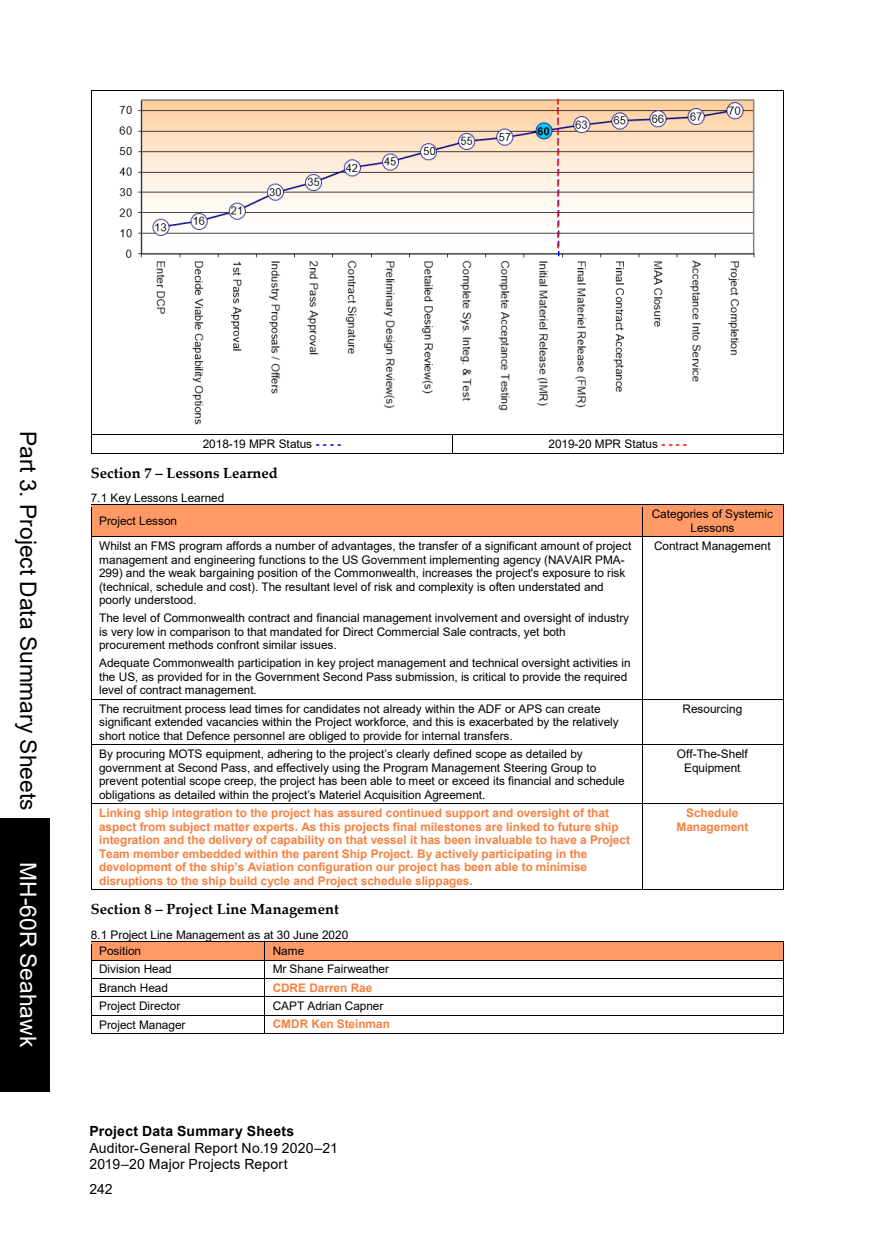
<style>
.page{position:relative;width:874px;height:1241px;background:#fff}
.page>*{position:absolute;margin:0;border:0;box-sizing:border-box;transform-origin:0 0}
.t1{font:22.75px "Arial";color:#000}
.t2{font:22.75px "Arial";color:#fff}
.t3{font:700 14.7px "Palatino Linotype";letter-spacing:.005em;color:#000}
.t4{font:14px/15.8px "Arial";letter-spacing:.015em;color:#000}
.t5{font:700 14px "Arial";letter-spacing:.02em;color:#000}
.t6{font:11.9px/13.5px "Arial";letter-spacing:-.005em;color:#000}
.t7{font:700 11.9px/13.5px "Arial";letter-spacing:-.005em;color:#f68140}
.t8{font:10.15px "Arial";color:#000}
.s1{font-weight:700;color:#00f}
.s2{font-weight:700;color:#f00}
</style>
<div class="page">
<div style="left:0;top:818px;width:50px;height:272px;background:#000"></div>
<hr style="left:91px;top:90px;width:691px;height:1px;background:#000">
<hr style="left:91px;top:92px;width:1px;height:342px;background:#000">
<hr style="left:782px;top:92px;width:1px;height:342px;background:#000">
<hr style="left:91px;top:434px;width:361px;height:1px;background:#000">
<hr style="left:452px;top:434px;width:330px;height:1px;background:#000">
<svg style="left:91px;top:435px;width:1px;height:17px"></svg>
<hr style="left:91px;top:452px;width:361px;height:1px;background:#000">
<svg style="left:452px;top:435px;width:1px;height:17px"></svg>
<hr style="left:452px;top:452px;width:330px;height:1px;background:#000">
<div style="left:91px;top:505px;width:550px;height:31px;background:#f96"></div>
<div style="left:642px;top:505px;width:140px;height:31px;background:#f96"></div>
<hr style="left:91px;top:504px;width:550px;height:1px;background:#000">
<hr style="left:642px;top:504px;width:140px;height:1px;background:#000">
<svg style="left:91px;top:507px;width:1px;height:32px"></svg>
<hr style="left:91px;top:536px;width:550px;height:1px;background:#000">
<svg style="left:641px;top:504px;width:1px;height:33px"></svg>
<hr style="left:642px;top:536px;width:140px;height:1px;background:#000">
<svg style="left:782px;top:504px;width:1px;height:33px"></svg>
<hr style="left:91px;top:539px;width:1px;height:160px;background:#000">
<hr style="left:641px;top:539px;width:1px;height:160px;background:#000">
<hr style="left:782px;top:539px;width:1px;height:160px;background:#000">
<hr style="left:91px;top:699px;width:550px;height:1px;background:#000">
<hr style="left:642px;top:699px;width:140px;height:1px;background:#000">
<hr style="left:91px;top:701px;width:1px;height:43px;background:#000">
<hr style="left:641px;top:701px;width:1px;height:43px;background:#000">
<hr style="left:782px;top:701px;width:1px;height:43px;background:#000">
<hr style="left:91px;top:744px;width:550px;height:1px;background:#000">
<hr style="left:642px;top:744px;width:140px;height:1px;background:#000">
<hr style="left:91px;top:747px;width:1px;height:56px;background:#000">
<hr style="left:641px;top:747px;width:1px;height:56px;background:#000">
<hr style="left:782px;top:747px;width:1px;height:56px;background:#000">
<hr style="left:91px;top:803px;width:550px;height:1px;background:#000">
<hr style="left:642px;top:803px;width:140px;height:1px;background:#000">
<hr style="left:91px;top:806px;width:1px;height:83px;background:#000">
<hr style="left:91px;top:889px;width:550px;height:1px;background:#000">
<hr style="left:641px;top:806px;width:1px;height:83px;background:#000">
<hr style="left:642px;top:889px;width:140px;height:1px;background:#000">
<hr style="left:782px;top:806px;width:1px;height:83px;background:#000">
<div style="left:91px;top:941px;width:173px;height:18px;background:#f96"></div>
<div style="left:265px;top:941px;width:517px;height:18px;background:#f96"></div>
<hr style="left:91px;top:959px;width:173px;height:1px;background:#000">
<hr style="left:265px;top:959px;width:517px;height:1px;background:#000">
<hr style="left:91px;top:977px;width:173px;height:1px;background:#000">
<hr style="left:265px;top:977px;width:517px;height:1px;background:#000">
<hr style="left:91px;top:996px;width:173px;height:1px;background:#000">
<hr style="left:265px;top:996px;width:517px;height:1px;background:#000">
<hr style="left:91px;top:1014px;width:173px;height:1px;background:#000">
<hr style="left:265px;top:1014px;width:517px;height:1px;background:#000">
<svg style="left:91px;top:941px;width:1px;height:92px"></svg>
<hr style="left:91px;top:1033px;width:173px;height:1px;background:#000">
<svg style="left:264px;top:941px;width:1px;height:93px"></svg>
<hr style="left:265px;top:1033px;width:517px;height:1px;background:#000">
<svg style="left:782px;top:941px;width:1px;height:93px"></svg>
<img style="left:119px;top:98px;width:636px;height:327px">
<h1 class="t1" style="left:44px;top:430px;width:381px;rotate:90deg">Part 3. Project Data Summary Sheets</h1>
<h1 class="t2" style="left:44px;top:862px;width:186px;rotate:90deg">MH-60R Seahawk</h1>
<p class="t6" style="left:203px;top:437px;width:140px">2018-19 MPR Status <span class="s1">- - - -</span></p>
<p class="t6" style="left:548px;top:437px;width:140px">2019-20 MPR Status <span class="s2">- - - -</span></p>
<p class="t3" style="left:91px;top:462px;width:188px">Section 7 – Lessons Learned</p>
<p class="t6" style="left:99px;top:486px;width:127px;line-height:23.1px;text-indent:-8px">7.1 Key Lessons Learned<br>Project Lesson</p>
<p class="t6" style="left:651px;top:507px;width:123px;text-align:center">Categories of Systemic<br>Lessons</p>
<p class="t6" style="left:99px;top:539px;width:533px">Whilst an FMS program affords a number of advantages, the transfer of a significant amount of project management and engineering functions to the US Government implementing agency (NAVAIR PMA-299) and the weak bargaining position of the Commonwealth, increases the project's exposure to risk (technical, schedule and cost). The resultant level of risk and complexity is often understated and poorly understood.</p>
<p class="t6" style="left:99px;top:611px;width:531px">The level of Commonwealth contract and financial management involvement and oversight of industry is very low in comparison to that mandated for Direct Commercial Sale contracts, yet both procurement methods confront similar issues.</p>
<p class="t6" style="left:99px;top:656px;width:532px">Adequate Commonwealth participation in key project management and technical oversight activities in the US, as provided for in the Government Second Pass submission, is critical to provide the required level of contract management.</p>
<p class="t6" style="left:653px;top:539px;width:118px">Contract Management</p>
<p class="t6" style="left:99px;top:701px;width:521px">The recruitment process lead times for candidates not already within the ADF or APS can create significant extended vacancies within the Project workforce, and this is exacerbated by the relatively short notice that Defence personnel are obliged to provide for internal transfers.</p>
<p class="t6" style="left:682px;top:701px;width:61px">Resourcing</p>
<p class="t6" style="left:99px;top:747px;width:527px">By procuring MOTS equipment, adhering to the project’s clearly defined scope as detailed by government at Second Pass, and effectively using the Program Management Steering Group to prevent potential scope creep, the project has been able to meet or exceed its financial and schedule obligations as detailed within the project’s Materiel Acquisition Agreement.</p>
<p class="t6" style="left:676px;top:747px;width:72px;text-align:center">Off-The-Shelf<br>Equipment</p>
<p class="t7" style="left:99px;top:806px;width:532px">Linking ship integration to the project has assured continued support and oversight of that aspect from subject matter experts. As this projects final milestones are linked to future ship integration and the delivery of capability on that vessel it has been invaluable to have a Project Team member embedded within the parent Ship Project. By actively participating in the development of the ship’s Aviation configuration our project has been able to minimise disruptions to the ship build cycle and Project schedule slippages.</p>
<p class="t7" style="left:676px;top:806px;width:74px;text-align:center">Schedule<br>Management</p>
<p class="t3" style="left:91px;top:898px;width:249px">Section 8 – Project Line Management</p>
<p class="t6" style="left:99px;top:925px;width:250px;line-height:16.4px;text-indent:-8px">8.1 Project Line Management as at 30 June 2020<br>Position</p>
<p class="t6" style="left:272px;top:943px;width:33px">Name</p>
<p class="t6" style="left:99px;top:962px;width:74px">Division Head</p>
<p class="t6" style="left:272px;top:962px;width:118px">Mr Shane Fairweather</p>
<p class="t6" style="left:99px;top:980px;width:70px">Branch Head</p>
<p class="t7" style="left:272px;top:980px;width:101px">CDRE Darren Rae</p>
<p class="t6" style="left:99px;top:998px;width:83px">Project Director</p>
<p class="t6" style="left:272px;top:998px;width:112px">CAPT Adrian Capner</p>
<p class="t6" style="left:99px;top:1017px;width:88px">Project Manager</p>
<p class="t7" style="left:272px;top:1017px;width:119px">CMDR Ken Steinman</p>
<p class="t5" style="left:89px;top:1120px;width:206px">Project Data Summary Sheets</p>
<p class="t8" style="left:91px;top:1128px;width:18px">118</p>
<p class="t4" style="left:89px;top:1139px;width:250px">Auditor-General Report No.19 2020–21<br>2019–20 Major Projects Report</p>
<p class="t4" style="left:89px;top:1181px;width:25px">242</p>
</div>
